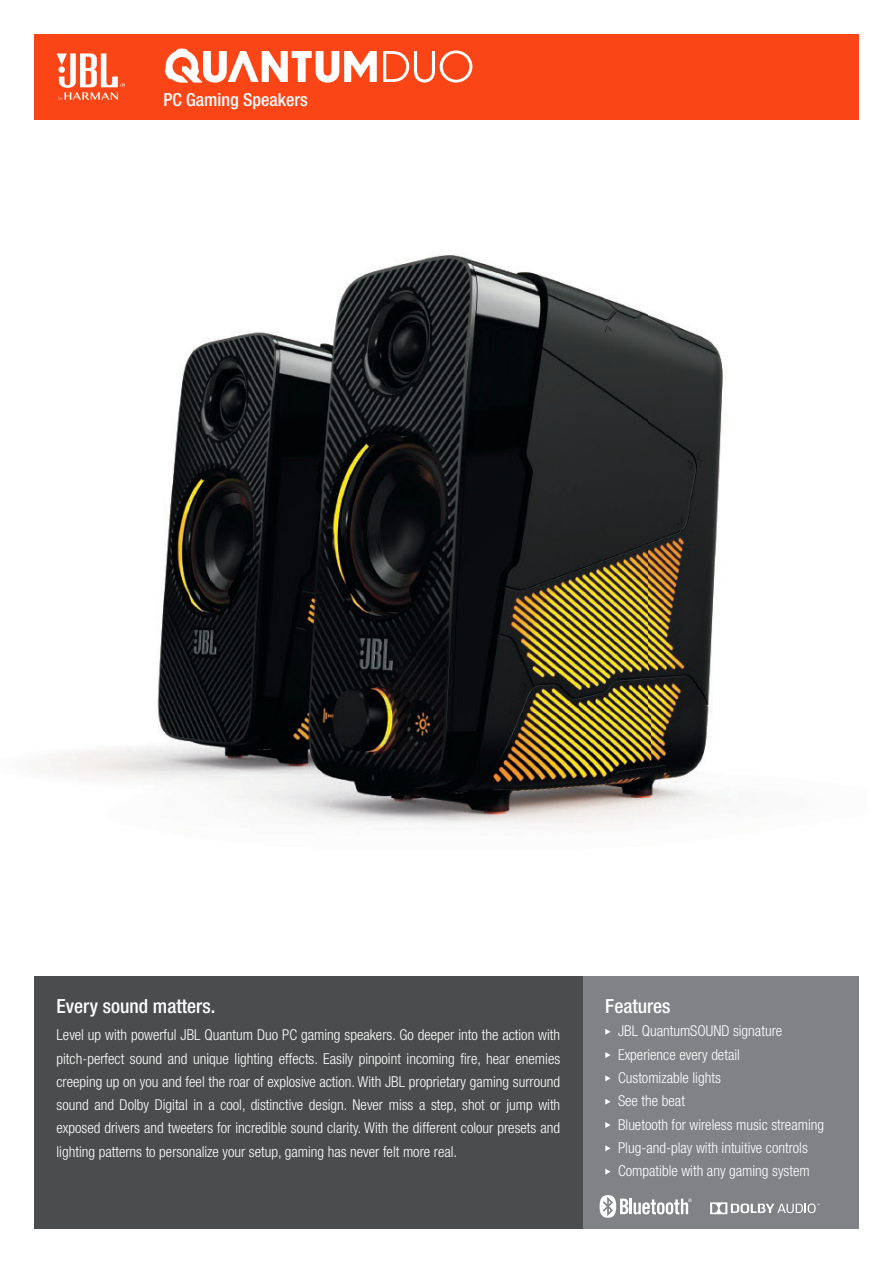
<style>
.page{position:relative;width:893px;height:1263px;background:#fff}
.page>*{position:absolute;margin:0;border:0;box-sizing:border-box;transform-origin:0 0}
.t1{font:500 condensed 19.5px "Helvetica Neue LT Pro";color:#fff}
.t2{font:500 condensed 18px "Helvetica Neue LT Pro";color:#fff}
.t3{font:300 condensed 15px/23.2px "Helvetica Neue LT Pro";color:#fff;text-align:justify}
</style>
<div class="page">
<img style="left:157px;top:254px;width:491px;height:459px">
<img style="left:648px;top:314px;width:81px;height:504px">
<img style="left:48px;top:713px;width:602px;height:113px">
<div style="left:34px;top:34px;width:825px;height:85px;background:#fa4616"></div>
<svg style="left:57px;top:53px;width:68px;height:48px"></svg>
<div style="left:583px;top:976px;width:276px;height:253px;background:#808285"></div>
<svg style="left:605px;top:1029px;width:5px;height:6px"></svg>
<svg style="left:605px;top:1052px;width:5px;height:6px"></svg>
<svg style="left:605px;top:1075px;width:5px;height:6px"></svg>
<svg style="left:605px;top:1099px;width:5px;height:6px"></svg>
<svg style="left:605px;top:1122px;width:5px;height:6px"></svg>
<svg style="left:605px;top:1145px;width:5px;height:6px"></svg>
<svg style="left:605px;top:1168px;width:5px;height:7px"></svg>
<div style="left:34px;top:976px;width:549px;height:253px;background:#4b4c4d"></div>
<svg style="left:383px;top:50px;width:89px;height:33px"></svg>
<svg style="left:165px;top:49px;width:212px;height:34px"></svg>
<hr style="left:629px;top:1198px;width:3px;height:16px;background:#fff">
<svg style="left:634px;top:1198px;width:58px;height:16px"></svg>
<svg style="left:600px;top:1195px;width:28px;height:23px"></svg>
<svg style="left:710px;top:1202px;width:109px;height:12px"></svg>
<p class="t2" style="left:163px;top:89px;width:146px">PC Gaming Speakers</p>
<p class="t1" style="left:57px;top:994px;width:160px">Every sound matters.</p>
<p class="t3" style="left:57px;top:1023px;width:505px">Level up with powerful JBL Quantum Duo PC gaming speakers. Go deeper into the action with pitch-perfect sound and unique lighting effects. Easily pinpoint incoming fire, hear enemies creeping up on you and feel the roar of explosive action. With JBL proprietary gaming surround sound and Dolby Digital in a cool, distinctive design. Never miss a step, shot or jump with exposed drivers and tweeters for incredible sound clarity. With the different colour presets and lighting patterns to personalize your setup, gaming has never felt more real.</p>
<p class="t1" style="left:605px;top:994px;width:67px">Features</p>
<p class="t3" style="left:618px;top:1019px;width:166px">JBL QuantumSOUND signature</p>
<p class="t3" style="left:618px;top:1042px;width:123px">Experience every detail</p>
<p class="t3" style="left:618px;top:1066px;width:104px">Customizable lights</p>
<p class="t3" style="left:618px;top:1089px;width:68px">See the beat</p>
<p class="t3" style="left:618px;top:1112px;width:208px">Bluetooth for wireless music streaming</p>
<p class="t3" style="left:618px;top:1136px;width:191px">Plug-and-play with intuitive controls</p>
<p class="t3" style="left:618px;top:1159px;width:193px">Compatible with any gaming system</p>
</div>
